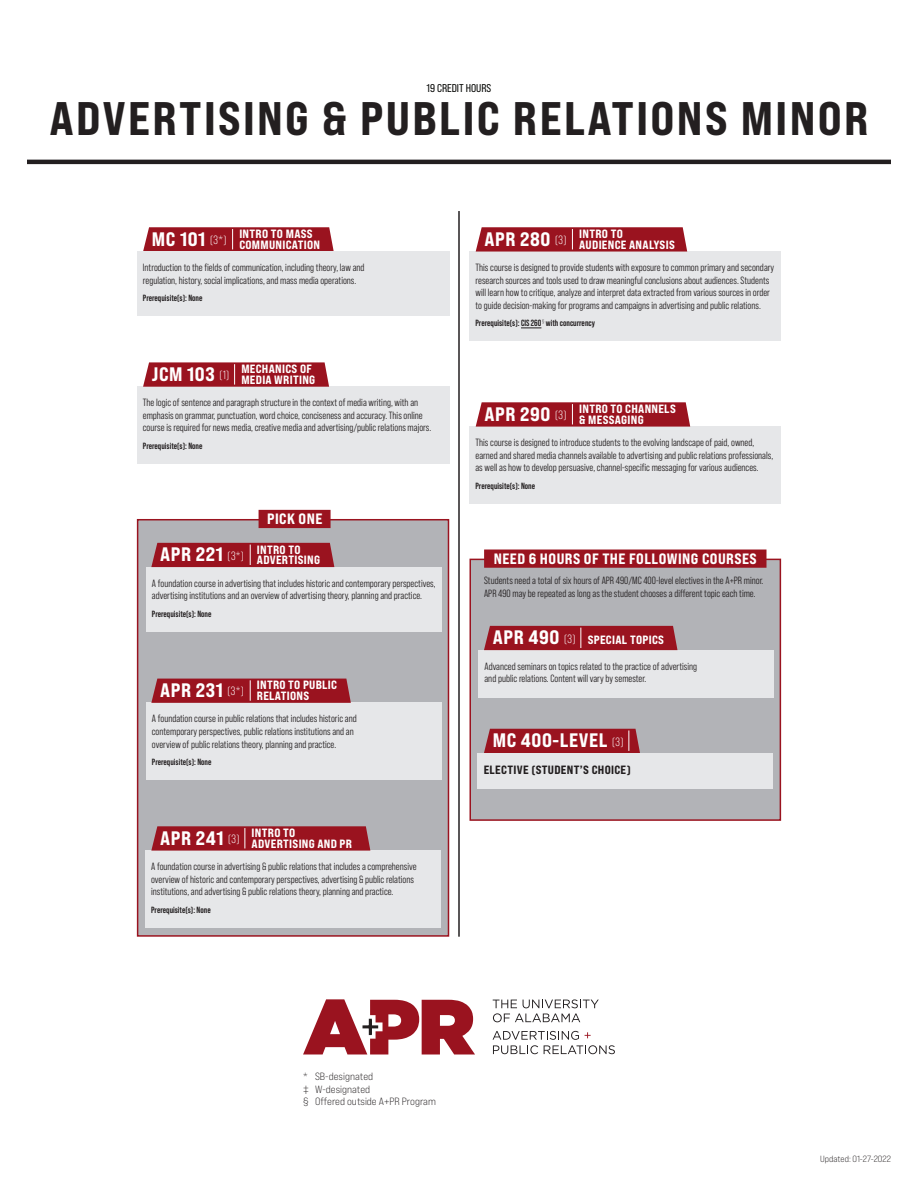
<style>
.page{position:relative;width:918px;height:1188px;background:#fff}
.page>*{position:absolute;margin:0;border:0;box-sizing:border-box;transform-origin:0 0}
.t1{font:47.1px "Bebas Neue Pro Exp Eb";letter-spacing:.05em;color:#231f20}
.Course{font:19.5px "Bebas Neue Pro Exp Eb";letter-spacing:.03em;color:#fff}
.Course-2{font:15px "Bebas Neue Pro Exp Eb";letter-spacing:.03em;color:#fff}
.Course_Name{font:12px/10.5px "Bebas Neue Pro Exp Eb";letter-spacing:.025em;color:#fff}
.Course_Name-2{font:12px "Bebas Neue Pro Exp Eb";letter-spacing:.025em;color:#231f20}
.t2{font:11.25px "Bebas Neue Pro Sm E Rg";color:#040503}
.Course-Description{font:10.5px/12.6px "Bebas Neue Pro Middle";color:#231f20}
.t3{font:10.5px/12.6px "Bebas Neue Pro Exp Bk";color:#231f20}
.Prerequisite{font:700 9px "Bebas Neue Pro";color:#231f20}
.Skills{font:9px "Bebas Neue Pro Exp Bk";color:#231f20}
.s1{font-family:"Bebas Neue Pro";font-size:12px}
</style>
<div class="page">
<svg style="left:493px;top:999px;width:106px;height:23px"></svg>
<svg style="left:493px;top:1031px;width:122px;height:23px"></svg>
<svg style="left:303px;top:999px;width:172px;height:56px"></svg>
<hr style="left:27px;top:160px;width:864px;height:4px;background:#231f20">
<div style="left:137px;top:387px;width:312px;height:77px;background:#e6e7e9"></div>
<svg style="left:143px;top:362px;width:186px;height:25px;background:#9f212c"></svg>
<div style="left:470px;top:252px;width:311px;height:89px;background:#e6e7e9"></div>
<svg style="left:521px;top:328px;width:20px;height:1px"></svg>
<svg style="left:476px;top:227px;width:211px;height:25px;background:#9f1f2a"></svg>
<div style="left:470px;top:427px;width:311px;height:77px;background:#e6e7e9"></div>
<svg style="left:476px;top:402px;width:214px;height:25px;background:#9f1f2a"></svg>
<svg style="left:143px;top:227px;width:191px;height:25px;background:#a12530"></svg>
<div style="left:137px;top:252px;width:312px;height:64px;background:#e6e7e9"></div>
<hr style="left:458px;top:211px;width:2px;height:726px;background:#231f20">
<div style="left:470px;top:559px;width:311px;height:262px;background:#b2b3b7;border:2px solid #9a131f"></div>
<svg style="left:483px;top:549px;width:284px;height:19px;background:#9d1c27"></svg>
<div style="left:478px;top:650px;width:296px;height:47px;background:#e6e7e9"></div>
<div style="left:484px;top:626px;width:193px;height:24px;background:#9a131f"></div>
<div style="left:478px;top:753px;width:295px;height:36px;background:#e6e7e9"></div>
<div style="left:484px;top:729px;width:156px;height:24px;background:#9a131f"></div>
<div style="left:137px;top:519px;width:312px;height:418px;background:#b2b3b7;border:2px solid #9a131f"></div>
<svg style="left:258px;top:509px;width:73px;height:20px"></svg>
<div style="left:146px;top:567px;width:296px;height:65px;background:#e6e7e9"></div>
<div style="left:151px;top:543px;width:183px;height:24px;background:#9a131f"></div>
<div style="left:145px;top:851px;width:296px;height:77px;background:#e6e7e9"></div>
<svg style="left:151px;top:826px;width:219px;height:25px;background:#9c1d28"></svg>
<div style="left:146px;top:703px;width:296px;height:77px;background:#e6e7e9"></div>
<svg style="left:151px;top:679px;width:200px;height:24px;background:#9b1925"></svg>
<p class="t2" style="left:427px;top:82px;width:66px">19 CREDIT HOURS</p>
<p class="t1" style="left:49px;top:89px;width:821px">ADVERTISING &amp; PUBLIC RELATIONS MINOR</p>
<p class="Course" style="left:152px;top:227px;width:76px">MC 101 <span class="s1">(3*)</span></p>
<p class="Course_Name" style="left:239px;top:228px;width:82px">INTRO TO MASS<br>COMMUNICATION</p>
<p class="Course-Description" style="left:143px;top:261px;width:223px">Introduction to the fields of communication, including theory, law and regulation, history, social implications, and mass media operations.</p>
<p class="Prerequisite" style="left:143px;top:293px;width:61px">Prerequisite(s): None</p>
<p class="Course" style="left:152px;top:362px;width:79px">JCM 103 <span class="s1">(1)</span></p>
<p class="Course_Name" style="left:241px;top:364px;width:75px">MECHANICS OF<br>MEDIA WRITING</p>
<p class="Course-Description" style="left:143px;top:396px;width:290px">The logic of sentence and paragraph structure in the context of media writing, with an emphasis on grammar, punctuation, word choice, conciseness and accuracy. This online course is required for news media, creative media and advertising/public relations majors.</p>
<p class="Prerequisite" style="left:143px;top:441px;width:61px">Prerequisite(s): None</p>
<p class="Course-2" style="left:267px;top:510px;width:57px">PICK ONE</p>
<p class="Course" style="left:160px;top:542px;width:85px">APR 221 <span class="s1">(3*)</span></p>
<p class="Course_Name" style="left:257px;top:544px;width:65px">INTRO TO<br>ADVERTISING</p>
<p class="Course-Description" style="left:152px;top:577px;width:285px">A foundation course in advertising that includes historic and contemporary perspectives, advertising institutions and an overview of advertising theory, planning and practice.</p>
<p class="Prerequisite" style="left:152px;top:608px;width:61px">Prerequisite(s): None</p>
<p class="Course" style="left:160px;top:678px;width:85px">APR 231 <span class="s1">(3*)</span></p>
<p class="Course_Name" style="left:257px;top:680px;width:82px">INTRO TO PUBLIC<br>RELATIONS</p>
<p class="Course-Description" style="left:152px;top:712px;width:206px">A foundation course in public relations that includes historic and contemporary perspectives, public relations institutions and an overview of public relations theory, planning and practice.</p>
<p class="Prerequisite" style="left:152px;top:757px;width:61px">Prerequisite(s): None</p>
<p class="Course" style="left:160px;top:826px;width:81px">APR 241 <span class="s1">(3)</span></p>
<p class="Course_Name" style="left:252px;top:827px;width:102px">INTRO TO<br>ADVERTISING AND PR</p>
<p class="Course-Description" style="left:151px;top:860px;width:267px">A foundation course in advertising &amp; public relations that includes a comprehensive overview of historic and contemporary perspectives, advertising &amp; public relations institutions, and advertising &amp; public relations theory, planning and practice.</p>
<p class="Prerequisite" style="left:151px;top:905px;width:61px">Prerequisite(s): None</p>
<p class="Course" style="left:484px;top:227px;width:84px">APR 280 <span class="s1">(3)</span></p>
<p class="Course_Name" style="left:579px;top:228px;width:97px">INTRO TO<br>AUDIENCE ANALYSIS</p>
<p class="Course-Description" style="left:476px;top:261px;width:300px">This course is designed to provide students with exposure to common primary and secondary research sources and tools used to draw meaningful conclusions about audiences. Students will learn how to critique, analyze and interpret data extracted from various sources in order to guide decision-making for programs and campaigns in advertising and public relations.</p>
<p class="Prerequisite" style="left:476px;top:318px;width:121px">Prerequisite(s): CIS 260 <sup>§</sup> with concurrency</p>
<p class="Course" style="left:484px;top:402px;width:84px">APR 290 <span class="s1">(3)</span></p>
<p class="Course_Name" style="left:579px;top:403px;width:98px">INTRO TO CHANNELS &amp; MESSAGING</p>
<p class="Course-Description" style="left:476px;top:436px;width:299px">This course is designed to introduce students to the evolving landscape of paid, owned, earned and shared media channels available to advertising and public relations professionals, as well as how to develop persuasive, channel-specific messaging for various audiences.</p>
<p class="Prerequisite" style="left:476px;top:481px;width:61px">Prerequisite(s): None</p>
<p class="Course-2" style="left:494px;top:549px;width:264px">NEED 6 HOURS OF THE FOLLOWING COURSES</p>
<p class="Course-Description" style="left:484px;top:574px;width:281px">Students need a total of six hours of APR 490/MC 400-level electives in the A+PR minor.<br>APR 490 may be repeated as long as the student chooses a different topic each time.</p>
<p class="Course" style="left:493px;top:625px;width:84px">APR 490 <span class="s1">(3)</span></p>
<p class="Course_Name" style="left:588px;top:635px;width:78px">SPECIAL TOPICS</p>
<p class="Course-Description" style="left:484px;top:660px;width:214px">Advanced seminars on topics related to the practice of advertising and public relations. Content will vary by semester.</p>
<p class="Course" style="left:493px;top:728px;width:132px">MC 400-LEVEL <span class="s1">(3)</span></p>
<p class="Course_Name-2" style="left:484px;top:762px;width:149px">ELECTIVE (STUDENT’S CHOICE)</p>
<p class="t3" style="left:303px;top:1070px;width:134px">* SB-designated<br>‡ W-designated<br>§ Offered outside A+PR Program</p>
<p class="Skills" style="left:820px;top:1153px;width:72px">Updated: 01-27-2022</p>
</div>
